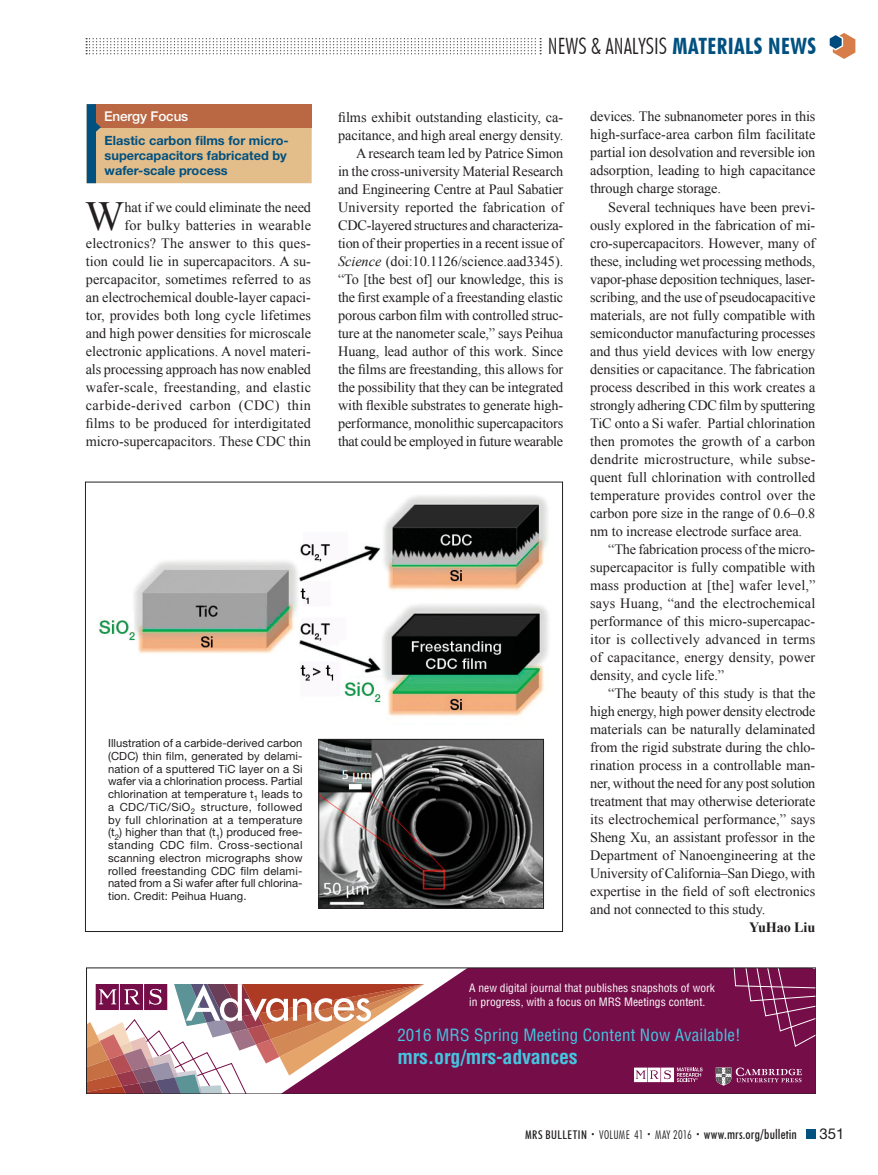
<style>
.page{position:relative;width:878px;height:1175px;background:#fff}
.page>*{position:absolute;margin:0;border:0;box-sizing:border-box;transform-origin:0 0}
.t1{font:41.4px "Times New Roman";color:#231f20}
.t2{font:300 condensed 22.5px "Futura BT";color:#231f20}
.t3{font:700 condensed 19.5px "Helvetica LT Std";letter-spacing:-.01em;color:#45c5e0}
.t4{font:condensed 16.5px "Helvetica LT Std";letter-spacing:.01em;color:#45c5e0}
.t5{font:15px "Helvetica Neue LT Std";color:#231f20}
.t6{font:14.25px/18px "Times New Roman";letter-spacing:-.005em;color:#231f20;text-align:right}
.t7{font:14.25px "Times New Roman";letter-spacing:.015em;color:#231f20}
.t8{font:700 14.25px "Times New Roman";letter-spacing:-.01em;color:#231f20}
.t9{font:500 condensed 13.5px "Futura BT";letter-spacing:.01em;color:#231f20}
.t10{font:500 13.5px "Helvetica Neue LT Std";letter-spacing:-.01em;color:#fff}
.t11{font:700 12.75px/15px "Helvetica Neue LT Std";color:#005080}
.t12{font:11.25px/12.8px "Helvetica Neue LT Std";color:#231f20;text-align:justify}
.t13{font:condensed 11.25px/13.8px "Helvetica LT Std";color:#fff}
.s1{font-weight:700;color:#005080}
.s2{font-style:italic}
.s3{font-size:12px}
.s4{font-weight:300;font-size:7.5px}
.s5{font-weight:300;font-size:12px}
</style>
<div class="page">
<div style="left:806px;top:1130px;width:9px;height:8px;background:#005080"></div>
<svg style="left:86px;top:38px;width:455px;height:16px"></svg>
<svg style="left:829px;top:33px;width:26px;height:26px"></svg>
<img style="left:98px;top:496px;width:451px;height:220px">
<div style="left:86px;top:104px;width:226px;height:79px;background:#e4be8a"></div>
<div style="left:93px;top:104px;width:219px;height:23px;background:#b96843"></div>
<svg style="left:87px;top:104px;width:14px;height:79px"></svg>
<img style="left:320px;top:741px;width:222px;height:165px">
<div style="left:318px;top:739px;width:226px;height:169px;border:1px solid #231f20"></div>
<div style="left:424px;top:970px;width:389px;height:122px;background:#750d49"></div>
<svg style="left:731px;top:970px;width:82px;height:77px"></svg>
<svg style="left:88px;top:984px;width:336px;height:108px"></svg>
<svg style="left:715px;top:1067px;width:87px;height:18px"></svg>
<div style="left:86px;top:968px;width:729px;height:126px;border:1px solid #231f20"></div>
<svg style="left:634px;top:1067px;width:68px;height:15px"></svg>
<p class="t10" style="left:104px;top:109px;width:86px">Energy Focus</p>
<p class="t11" style="left:105px;top:133px;width:186px">Elastic carbon films for micro&shy;supercapacitors fabricated by wafer-scale process</p>
<p class="t6" style="left:86px;top:198px;width:227px">hat if we could eliminate the need<br>for bulky batteries in wearable electronics? The answer to this ques&shy;tion could lie in supercapacitors. A su&shy;percapacitor, sometimes referred to as an electrochemical double-layer capaci&shy;tor, provides both long cycle lifetimes and high power densities for microscale electronic applications. A novel materi&shy;als processing approach has now enabled wafer-scale, freestanding, and elastic carbide-derived carbon (CDC) thin lms to be produced for interdigitated micro-supercapacitors. These CDC thin</p>
<h1 class="t1" style="left:85px;top:193px;width:41px">W</h1>
<p class="t12" style="left:108px;top:737px;width:196px">Illustration of a carbide-derived carbon (CDC) thin film, generated by delami&shy;nation of a sputtered TiC layer on a Si wafer via a chlorination process. Partial chlorination at temperature t<sub>1</sub> leads to a CDC/TiC/SiO<sub>2</sub> structure, followed by full chlorination at a temperature (t<sub>2</sub>) higher than that (t<sub>1</sub>) produced free&shy;standing CDC film. Cross-sectional scanning electron micrographs show rolled freestanding CDC film delami&shy;nated from a Si wafer after full chlorina&shy;tion. Credit: Peihua Huang.</p>
<h2 class="t2" style="left:548px;top:32px;width:269px">NEWS &amp; ANALYSIS <span class="s1">MATERIALS NEWS</span></h2>
<p class="t6" style="left:338px;top:108px;width:227px">lms exhibit outstanding elasticity, ca&shy;pacitance, and high areal energy density.<br>A research team led by Patrice Simon<br>in the cross-university Material Research and Engineering Centre at Paul Sabatier University reported the fabrication of CDC-layered structures and characteriza&shy;tion of their properties in a recent issue of <span class="s2">Science</span> (doi:10.1126/science.aad3345). “To [the best of] our knowledge, this is the rst example of a freestanding elastic porous carbon lm with controlled struc&shy;ture at the nanometer scale,” says Peihua Huang, lead author of this work. Since the lms are freestanding, this allows for the possibility that they can be integrated with exible substrates to generate high&shy;performance, monolithic supercapacitors that could be employed in future wearable</p>
<p class="t6" style="left:590px;top:108px;width:227px;text-align:justify">devices. The subnanometer pores in this high-surface-area carbon lm facilitate partial ion desolvation and reversible ion adsorption, leading to high capacitance through charge storage.</p>
<p class="t6" style="left:608px;top:198px;width:209px">Several techniques have been previ-</p>
<p class="t6" style="left:590px;top:216px;width:227px">ously explored in the fabrication of mi-</p>
<p class="t6" style="left:590px;top:234px;width:227px">cro-supercapacitors. However, many of</p>
<p class="t6" style="left:590px;top:252px;width:227px">these, including wet processing methods,</p>
<p class="t6" style="left:590px;top:270px;width:227px">vapor-phase deposition techniques, laser-</p>
<p class="t6" style="left:590px;top:288px;width:227px">scribing, and the use of pseudocapacitive</p>
<p class="t6" style="left:590px;top:306px;width:227px">materials, are not fully compatible with</p>
<p class="t6" style="left:590px;top:324px;width:227px">semiconductor manufacturing processes</p>
<p class="t6" style="left:590px;top:342px;width:227px">and thus yield devices with low energy</p>
<p class="t6" style="left:590px;top:360px;width:227px">densities or capacitance. The fabrication</p>
<p class="t6" style="left:590px;top:378px;width:227px">process described in this work creates a</p>
<p class="t6" style="left:590px;top:396px;width:227px">strongly adhering CDC lm by sputtering</p>
<p class="t6" style="left:590px;top:414px;width:227px">TiC onto a Si wafer. Partial chlorination</p>
<p class="t6" style="left:590px;top:432px;width:227px">then promotes the growth of a carbon</p>
<p class="t7" style="left:590px;top:451px;width:227px">dendrite microstructure, while subse-</p>
<p class="t6" style="left:590px;top:468px;width:227px">quent full chlorination with controlled</p>
<p class="t6" style="left:590px;top:486px;width:227px">temperature provides control over the</p>
<p class="t6" style="left:590px;top:504px;width:227px">carbon pore size in the range of 0.6–0.8</p>
<p class="t6" style="left:590px;top:522px;width:213px">nm to increase electrode surface area.</p>
<p class="t6" style="left:608px;top:540px;width:209px">“The fabrication process of the micro-</p>
<p class="t6" style="left:590px;top:558px;width:227px">supercapacitor is fully compatible with</p>
<p class="t6" style="left:590px;top:576px;width:227px">mass production at [the] wafer level,”</p>
<p class="t6" style="left:590px;top:594px;width:227px">says Huang, “and the electrochemical</p>
<p class="t6" style="left:590px;top:612px;width:227px">performance of this micro-supercapac-</p>
<p class="t7" style="left:590px;top:631px;width:227px">itor is collectively advanced in terms</p>
<p class="t6" style="left:590px;top:648px;width:227px">of capacitance, energy density, power</p>
<p class="t6" style="left:590px;top:666px;width:136px">density, and cycle life.”</p>
<p class="t6" style="left:608px;top:684px;width:209px">“The beauty of this study is that the</p>
<p class="t6" style="left:590px;top:702px;width:227px">high energy, high power density electrode</p>
<p class="t6" style="left:590px;top:720px;width:227px">materials can be naturally delaminated</p>
<p class="t6" style="left:590px;top:738px;width:227px">from the rigid substrate during the chlo-</p>
<p class="t6" style="left:590px;top:756px;width:227px">rination process in a controllable man-</p>
<p class="t6" style="left:590px;top:774px;width:227px">ner, without the need for any post solution</p>
<p class="t6" style="left:590px;top:792px;width:227px">treatment that may otherwise deteriorate</p>
<p class="t6" style="left:590px;top:810px;width:227px">its electrochemical performance,” says</p>
<p class="t6" style="left:590px;top:828px;width:226px">Sheng Xu, an assistant professor in the</p>
<p class="t6" style="left:590px;top:846px;width:227px">Department of Nanoengineering at the</p>
<p class="t6" style="left:590px;top:864px;width:227px">University of California–San Diego, with</p>
<p class="t6" style="left:590px;top:882px;width:227px">expertise in the eld of soft electronics</p>
<p class="t6" style="left:590px;top:900px;width:177px">and not connected to this study.</p>
<p class="t8" style="left:749px;top:919px;width:68px">YuHao Liu</p>
<p class="t13" style="left:469px;top:981px;width:247px">A new digital journal that publishes snapshots of work in progress, with a focus on MRS Meetings content.</p>
<p class="t4" style="left:397px;top:1028px;width:345px">2016 MRS Spring Meeting Content Now Available!</p>
<h3 class="t3" style="left:397px;top:1048px;width:182px">mrs.org/mrs-advances</h3>
<p class="t9" style="left:525px;top:1126px;width:273px"><span class="s3">MRS BULLETIN</span> <span class="s4">•</span> <span class="s5">VOLUME 41</span> <span class="s4">•</span> <span class="s5">MAY 2016</span> <span class="s4">•</span> www.mrs.org/bulletin</p>
<p class="t5" style="left:819px;top:1128px;width:27px">351</p>
</div>
